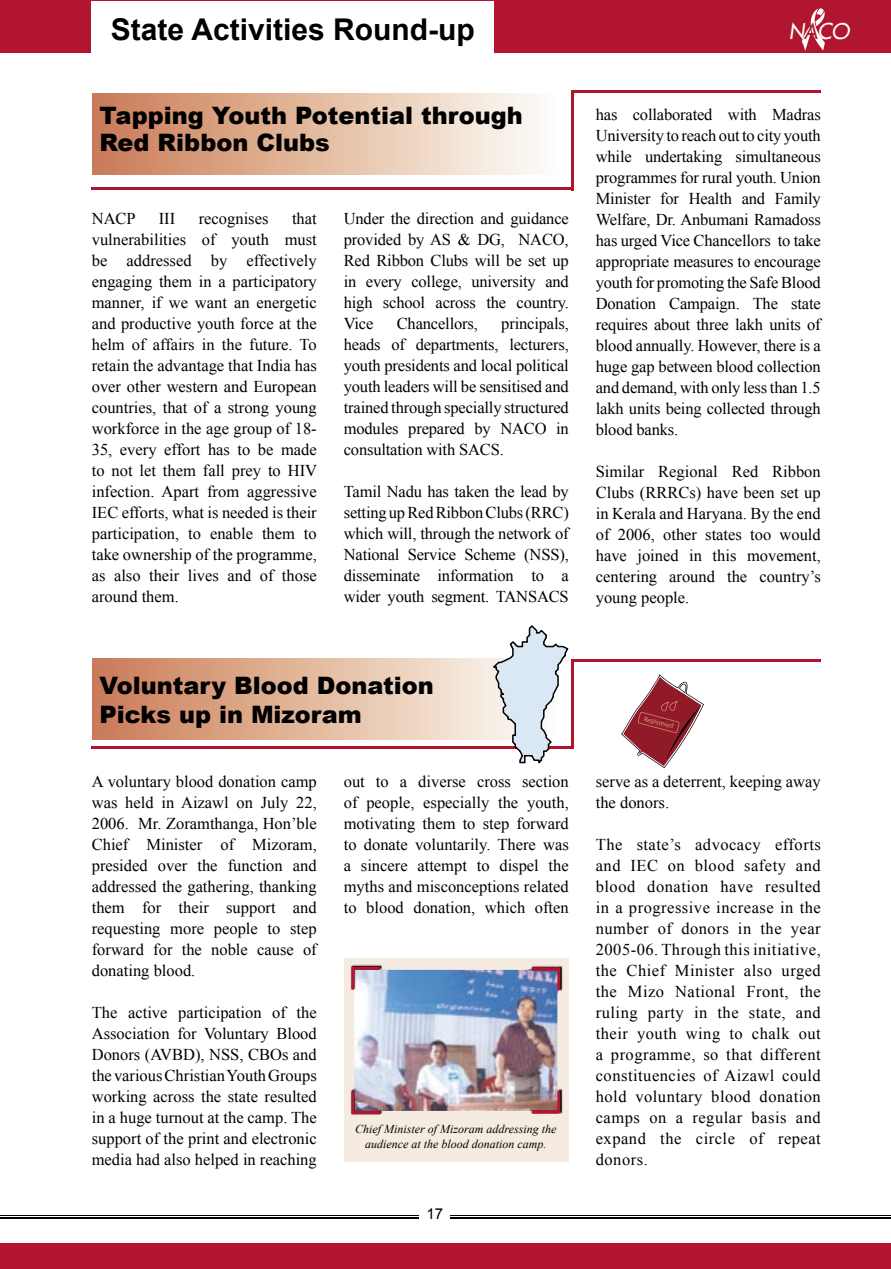
<style>
.page{position:relative;width:891px;height:1269px;background:#fff}
.page>*{position:absolute;margin:0;border:0;box-sizing:border-box;transform-origin:0 0}
.t1{font:700 30px "Arial";color:#000}
.t2{font:900 24px/27px "Arial";color:#000}
.t3{font:21.3px "Futura 2";color:#fff;scale:.9 1}
.t4{font:16.5px/21px "Times New Roman";color:#000;text-align:justify}
.t5{font:15px "Arial";color:#000}
.t6{font:italic 12px/14.4px "Times New Roman";color:#000;text-align:center}
.t7{font:6.9px "Myriad Pro";color:#d59978}
.s1{color:#b1162e}
</style>
<div class="page">
<div style="left:0;top:0;width:891px;height:53px;background:#b1162e"></div>
<div style="left:0;top:1243px;width:891px;height:26px;background:#b1162e"></div>
<hr style="left:0;top:1216px;width:891px;height:1px;background:#000">
<hr style="left:0;top:1217px;width:891px;height:2px;background:#000">
<div style="left:419px;top:1204px;width:31px;height:20px;background:#fff"></div>
<img style="left:802px;top:8px;width:23px;height:43px">
<div style="left:91px;top:1px;width:403px;height:57px;background:#fff"></div>
<div style="left:93px;top:93px;width:467px;height:82px;background:linear-gradient(to right,#ca7b53,#fefffa)"></div>
<hr style="left:92px;top:187px;width:482px;height:3px;background:#b1162e">
<hr style="left:571px;top:91px;width:3px;height:99px;background:#b1162e">
<hr style="left:571px;top:90px;width:250px;height:3px;background:#b1162e">
<hr style="left:92px;top:746px;width:482px;height:3px;background:#b1162e">
<svg style="left:93px;top:659px;width:400px;height:81px;background:#e0b398"></svg>
<hr style="left:571px;top:659px;width:3px;height:90px;background:#b1162e">
<hr style="left:571px;top:659px;width:250px;height:3px;background:#b1162e">
<div style="left:344px;top:958px;width:225px;height:203px;background:#f5ebe1"></div>
<img style="left:354px;top:970px;width:203px;height:141px">
<img style="left:350px;top:964px;width:35px;height:25px">
<img style="left:354px;top:970px;width:31px;height:22px">
<svg style="left:351px;top:967px;width:29px;height:23px"></svg>
<img style="left:529px;top:965px;width:34px;height:27px">
<img style="left:529px;top:970px;width:28px;height:22px">
<svg style="left:532px;top:968px;width:28px;height:22px"></svg>
<img style="left:531px;top:1087px;width:32px;height:27px">
<img style="left:529px;top:1087px;width:28px;height:24px">
<svg style="left:532px;top:1091px;width:28px;height:22px"></svg>
<img style="left:350px;top:1088px;width:33px;height:27px">
<img style="left:354px;top:1088px;width:31px;height:23px">
<svg style="left:351px;top:1091px;width:29px;height:23px"></svg>
<svg style="left:493px;top:625px;width:75px;height:138px"></svg>
<svg style="left:621px;top:674px;width:83px;height:94px"></svg>
<h1 class="t1" style="left:111px;top:10px;width:365px">State Activities Round-up</h1>
<p class="t3" style="left:789px;top:17px;width:73px">N<span class="s1">A</span>CO</p>
<h2 class="t2" style="left:99px;top:101px;width:425px">Tapping Youth Potential through<br>Red Ribbon Clubs</h2>
<p class="t4" style="left:596px;top:104px;width:227px">has collaborated with Madras University to reach out to city youth while undertaking simultaneous programmes for rural youth. Union Minister for Health and Family Welfare, Dr. Anbumani Ramadoss has urged Vice Chancellors to take appropriate measures to encourage youth for promoting the Safe Blood Donation Campaign. The state requires about three lakh units of blood annually. However, there is a huge gap between blood collection and demand, with only less than 1.5 lakh units being collected through blood banks.</p>
<p class="t4" style="left:596px;top:461px;width:227px">Similar Regional Red Ribbon Clubs (RRRCs) have been set up in Kerala and Haryana. By the end of 2006, other states too would have joined in this movement, centering around the country’s young people.</p>
<p class="t4" style="left:92px;top:208px;width:46px">NACP</p>
<p class="t4" style="left:159px;top:208px;width:18px">III</p>
<p class="t4" style="left:199px;top:208px;width:71px">recognises</p>
<p class="t4" style="left:92px;top:208px;width:227px;text-indent:200px">that vulnerabilities of youth must be addressed by effectively engaging them in a participatory manner, if we want an energetic and productive youth force at the helm of affairs in the future. To retain the advantage that India has over other western and European countries, that of a strong young workforce in the age group of 18- 35, every effort has to be made to not let them fall prey to HIV infection. Apart from aggressive IEC efforts, what is needed is their participation, to enable them to take ownership of the programme, as also their lives and of those around them.</p>
<p class="t4" style="left:344px;top:208px;width:227px">Under the direction and guidance provided by AS &amp; DG, NACO, Red Ribbon Clubs will be set up in every college, university and high school across the country.<br>Vice</p>
<p class="t4" style="left:344px;top:313px;width:227px;text-indent:157px">principals, heads of departments, lecturers, youth presidents and local political youth leaders will be sensitised and trained through specially structured modules prepared by NACO in consultation with SACS.</p>
<p class="t4" style="left:344px;top:481px;width:227px">Tamil Nadu has taken the lead by setting up Red Ribbon Clubs (RRC) which will, through the network of National Service Scheme (NSS), disseminate information to a wider youth segment. TANSACS</p>
<p class="t4" style="left:397px;top:313px;width:83px">Chancellors,</p>
<h2 class="t2" style="left:99px;top:670px;width:336px;line-height:28.8px">Voluntary Blood Donation<br>Picks up in Mizoram</h2>
<p class="t4" style="left:92px;top:771px;width:227px">A voluntary blood donation camp was held in Aizawl on July 22, 2006. Mr. Zoramthanga, Hon’ble Chief Minister of Mizoram, presided over the function and addressed the gathering, thanking them for their support and requesting more people to step forward for the noble cause of donating blood.</p>
<p class="t4" style="left:92px;top:1002px;width:227px">The active participation of the Association for Voluntary Blood Donors (AVBD), NSS, CBOs and the various Christian Youth Groups working across the state resulted in a huge turnout at the camp. The support of the print and electronic media had also helped in reaching</p>
<p class="t4" style="left:344px;top:771px;width:227px">out to a diverse cross section of people, especially the youth, motivating them to step forward to donate voluntarily. There was a sincere attempt to dispel the myths and misconceptions related to blood donation, which often</p>
<p class="t6" style="left:355px;top:1122px;width:203px">Chief Minister of Mizoram addressing the audience at the blood donation camp.</p>
<p class="t5" style="left:427px;top:1204px;width:18px">17</p>
<p class="t7" style="left:645px;top:715px;width:32px;rotate:15deg">Registered</p>
<p class="t4" style="left:596px;top:771px;width:226px">serve as a deterrent, keeping away the donors.</p>
<p class="t4" style="left:596px;top:834px;width:227px">The state’s advocacy efforts and IEC on blood safety and blood donation have resulted in a progressive increase in the number of donors in the year 2005-06. Through this initiative, the Chief Minister also urged the Mizo National Front, the ruling party in the state, and their youth wing to chalk out a programme, so that different constituencies of Aizawl could hold voluntary blood donation camps on a regular basis and expand the circle of repeat donors.</p>
</div>
